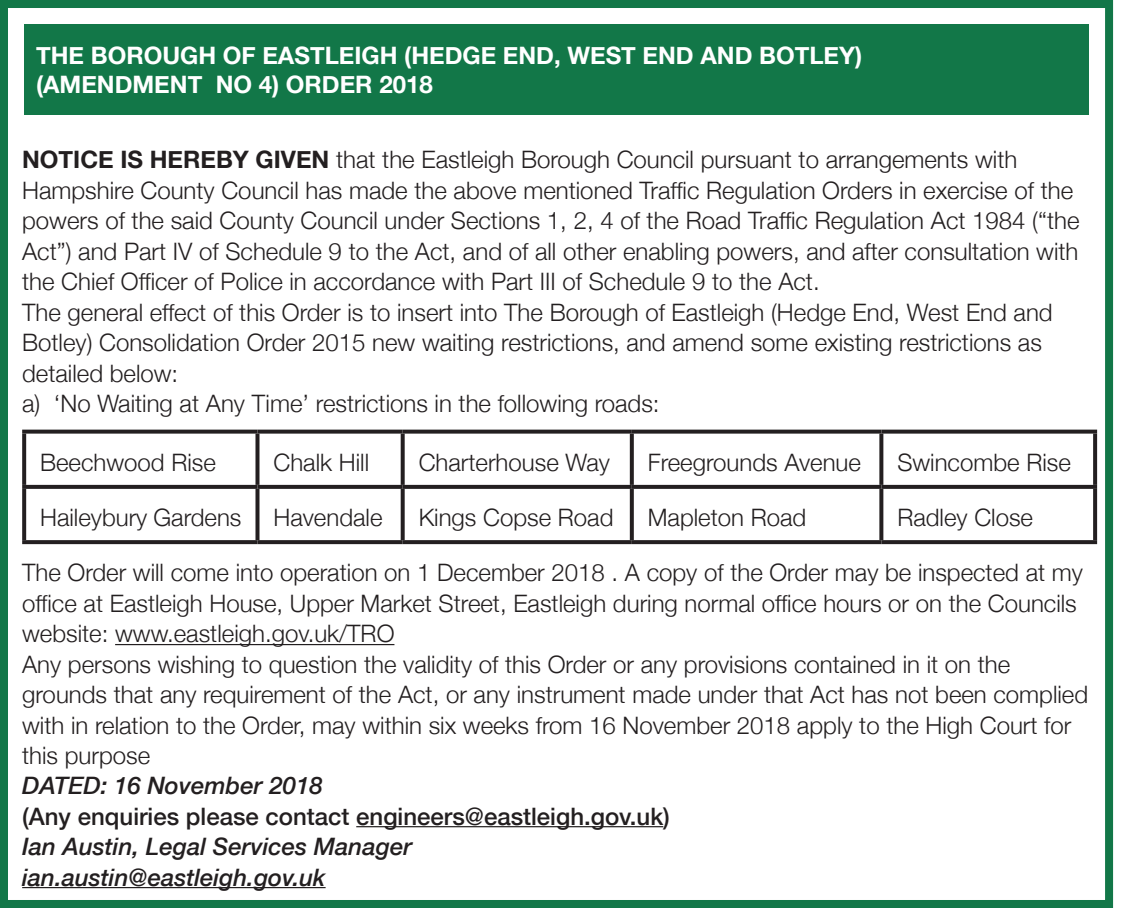
<style>
.page{position:relative;width:1123px;height:908px;background:#fff}
.page>*{position:absolute;margin:0;border:0;box-sizing:border-box;transform-origin:0 0}
.Helvetica_Italic{font:300 24px/30.4px "Helvetica Neue";color:#231f20}
.Helvetica_Italic-2{font:500 24px/30.4px "Helvetica Neue";color:#231f20}
.Bold_White_header_6p{font:700 24px/28.8px "Helvetica Neue";color:#fff}
.Helvetica_Italic-3{font:italic 500 24px "Helvetica Neue";color:#231f20}
.s1{font-weight:700}
.s2{font-style:italic}
</style>
<div class="page">
<hr style="left:115px;top:643px;width:279px;height:2px;background:#231f20">
<hr style="left:356px;top:825px;width:307px;height:2px;background:#231f20">
<hr style="left:22px;top:886px;width:303px;height:1px;background:#231f20">
<svg style="left:22px;top:429px;width:235px;height:4px"></svg>
<svg style="left:22px;top:433px;width:4px;height:51px"></svg>
<svg style="left:257px;top:429px;width:146px;height:4px"></svg>
<svg style="left:255px;top:433px;width:4px;height:51px"></svg>
<svg style="left:403px;top:429px;width:229px;height:4px"></svg>
<svg style="left:401px;top:433px;width:4px;height:51px"></svg>
<svg style="left:632px;top:429px;width:249px;height:4px"></svg>
<svg style="left:630px;top:433px;width:4px;height:51px"></svg>
<svg style="left:881px;top:429px;width:216px;height:4px"></svg>
<svg style="left:879px;top:433px;width:4px;height:51px"></svg>
<svg style="left:1093px;top:433px;width:4px;height:51px"></svg>
<svg style="left:22px;top:484px;width:235px;height:4px"></svg>
<svg style="left:22px;top:488px;width:4px;height:52px"></svg>
<svg style="left:257px;top:484px;width:146px;height:4px"></svg>
<svg style="left:255px;top:488px;width:4px;height:52px"></svg>
<svg style="left:403px;top:484px;width:229px;height:4px"></svg>
<svg style="left:401px;top:488px;width:4px;height:52px"></svg>
<svg style="left:632px;top:484px;width:249px;height:4px"></svg>
<svg style="left:630px;top:488px;width:4px;height:52px"></svg>
<svg style="left:881px;top:484px;width:216px;height:4px"></svg>
<svg style="left:879px;top:488px;width:4px;height:52px"></svg>
<svg style="left:1093px;top:488px;width:4px;height:52px"></svg>
<svg style="left:22px;top:540px;width:235px;height:4px"></svg>
<svg style="left:257px;top:540px;width:146px;height:4px"></svg>
<svg style="left:403px;top:540px;width:229px;height:4px"></svg>
<svg style="left:632px;top:540px;width:249px;height:4px"></svg>
<svg style="left:881px;top:540px;width:216px;height:4px"></svg>
<div style="left:0;top:0;width:1113px;height:907px;border:8px solid #127748"></div>
<div style="left:25px;top:24px;width:1064px;height:91px;background:#127748"></div>
<p class="Bold_White_header_6p" style="left:36px;top:41px;width:827px">THE BOROUGH OF EASTLEIGH (HEDGE END, WEST END AND BOTLEY) (AMENDMENT NO 4) ORDER 2018</p>
<p class="Helvetica_Italic" style="left:22px;top:143px;width:1058px"><span class="s1">NOTICE IS HEREBY GIVEN</span> that the Eastleigh Borough Council pursuant to arrangements with Hampshire County Council has made the above mentioned Traffic Regulation Orders in exercise of the powers of the said County Council under Sections 1, 2, 4 of the Road Traffic Regulation Act 1984 (“the Act”) and Part IV of Schedule 9 to the Act, and of all other enabling powers, and after consultation with the Chief Officer of Police in accordance with Part III of Schedule 9 to the Act.</p>
<p class="Helvetica_Italic" style="left:22px;top:295px;width:1032px">The general effect of this Order is to insert into The Borough of Eastleigh (Hedge End, West End and<br>Botley) Consolidation Order 2015 new waiting restrictions, and amend some existing restrictions as detailed below:</p>
<p class="Helvetica_Italic" style="left:22px;top:386px;width:639px">a) ‘No Waiting at Any Time’ restrictions in the following roads:</p>
<p class="Helvetica_Italic" style="left:40px;top:445px;width:177px">Beechwood Rise</p>
<p class="Helvetica_Italic" style="left:273px;top:445px;width:97px">Chalk Hill</p>
<p class="Helvetica_Italic" style="left:419px;top:445px;width:193px">Charterhouse Way</p>
<p class="Helvetica_Italic" style="left:648px;top:445px;width:214px">Freegrounds Avenue</p>
<p class="Helvetica_Italic" style="left:897px;top:445px;width:175px">Swincombe Rise</p>
<p class="Helvetica_Italic" style="left:40px;top:500px;width:203px">Haileybury Gardens</p>
<p class="Helvetica_Italic" style="left:273px;top:500px;width:110px">Havendale</p>
<p class="Helvetica_Italic" style="left:419px;top:500px;width:196px">Kings Copse Road</p>
<p class="Helvetica_Italic" style="left:648px;top:500px;width:160px">Mapleton Road</p>
<p class="Helvetica_Italic" style="left:897px;top:500px;width:137px">Radley Close</p>
<p class="Helvetica_Italic" style="left:22px;top:555px;width:1062px">The Order will come into operation on 1 December 2018 . A copy of the Order may be inspected at my office at Eastleigh House, Upper Market Street, Eastleigh during normal office hours or on the Councils website: www.eastleigh.gov.uk/TRO</p>
<p class="Helvetica_Italic" style="left:22px;top:646px;width:1067px">Any persons wishing to question the validity of this Order or any provisions contained in it on the grounds that any requirement of the Act, or any instrument made under that Act has not been complied with in relation to the Order, may within six weeks from 16 November 2018 apply to the High Court for this purpose</p>
<p class="Helvetica_Italic-2" style="left:22px;top:768px;width:649px"><span class="s2">DATED: 16 November 2018<br></span>(Any enquiries please contact engineers@eastleigh.gov.uk)</p>
<p class="Helvetica_Italic-3" style="left:22px;top:825px;width:391px">Ian Austin, Legal Services Manager</p>
<p class="Helvetica_Italic-3" style="left:22px;top:856px;width:305px">ian.austin@eastleigh.gov.uk</p>
</div>
